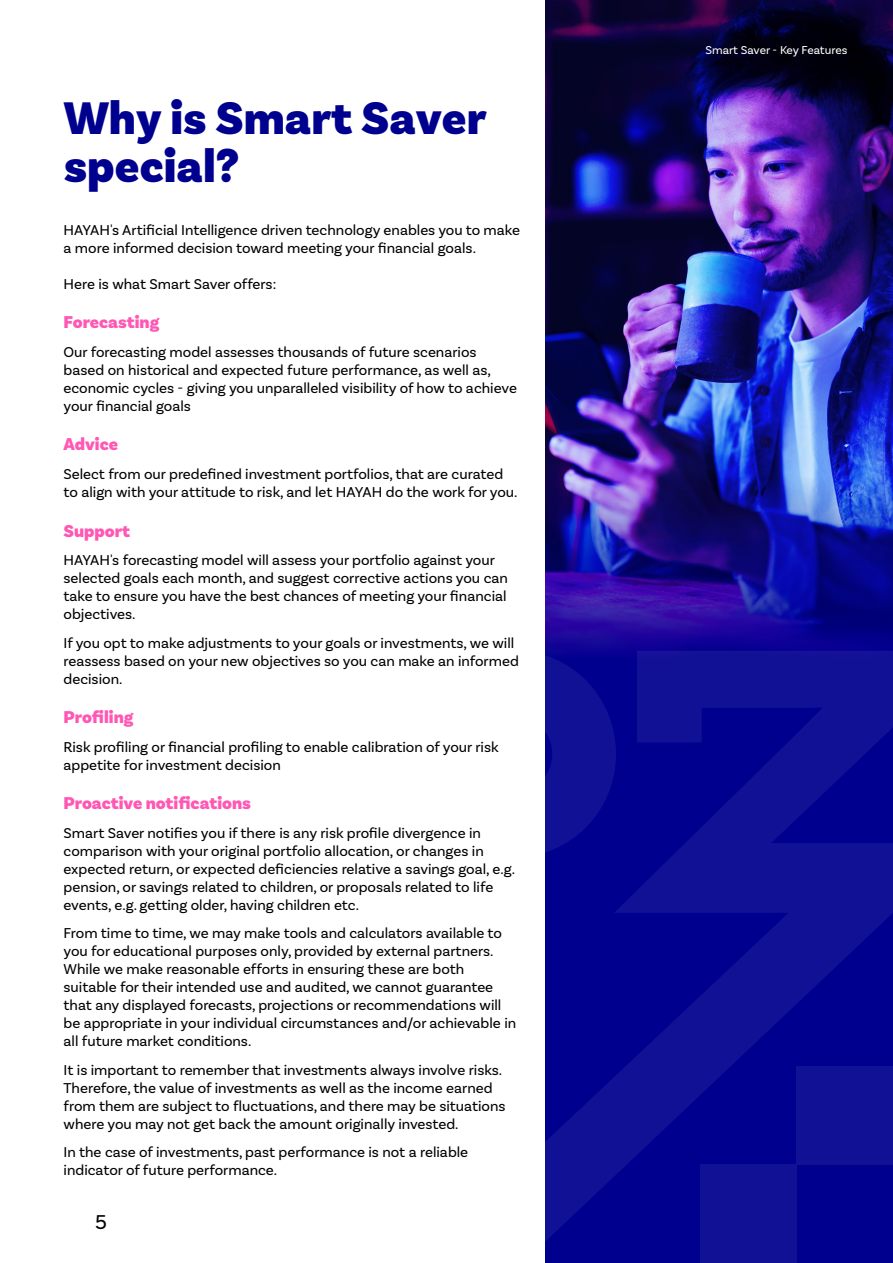
<style>
.page{position:relative;width:893px;height:1263px;background:#fff}
.page>*{position:absolute;margin:0;border:0;box-sizing:border-box;transform-origin:0 0}
.t1{font:900 48px/48px "Basic Sans";color:#00008f}
.t2{font:21px "Basic Sans";color:#000}
.t3{font:900 18px "Basic Sans";color:#ff57b4}
.t4{font:15px/18px "Basic Sans";color:#000}
.t5{font:12px "Basic Sans";color:#fff}
</style>
<div class="page">
<img style="left:545px;top:0;width:348px;height:429px">
<img style="left:545px;top:429px;width:348px;height:222px">
<svg style="left:545px;top:651px;width:348px;height:612px;fill:#00008f"></svg>
<div style="left:701px;top:1164px;width:96px;height:99px;background:#111196"></div>
<svg style="left:545px;top:651px;width:71px;height:206px"></svg>
<h1 class="t1" style="left:64px;top:95px;width:424px">Why is Smart Saver special?</h1>
<p class="t4" style="left:64px;top:221px;width:458px">HAYAH's Artificial Intelligence driven technology enables you to make a more informed decision toward meeting your financial goals.</p>
<p class="t4" style="left:64px;top:275px;width:214px">Here is what Smart Saver offers:</p>
<p class="t3" style="left:64px;top:311px;width:97px">Forecasting</p>
<p class="t4" style="left:64px;top:343px;width:455px">Our forecasting model assesses thousands of future scenarios based on historical and expected future performance, as well as, economic cycles - giving you unparalleled visibility of how to achieve your financial goals</p>
<p class="t3" style="left:64px;top:433px;width:56px">Advice</p>
<p class="t4" style="left:64px;top:465px;width:455px">Select from our predefined investment portfolios, that are curated to align with your attitude to risk, and let HAYAH do the work for you.</p>
<p class="t3" style="left:64px;top:520px;width:68px">Support</p>
<p class="t4" style="left:64px;top:551px;width:446px">HAYAH's forecasting model will assess your portfolio against your selected goals each month, and suggest corrective actions you can take to ensure you have the best chances of meeting your financial objectives.</p>
<p class="t4" style="left:64px;top:633px;width:457px">If you opt to make adjustments to your goals or investments, we will reassess based on your new objectives so you can make an informed decision.</p>
<p class="t3" style="left:64px;top:706px;width:71px">Profiling</p>
<p class="t4" style="left:64px;top:737px;width:437px">Risk profiling or financial profiling to enable calibration of your risk appetite for investment decision</p>
<p class="t3" style="left:64px;top:792px;width:189px">Proactive notifications</p>
<p class="t4" style="left:64px;top:824px;width:453px">Smart Saver notifies you if there is any risk profile divergence in comparison with your original portfolio allocation, or changes in expected return, or expected deficiencies relative a savings goal, e.g. pension, or savings related to children, or proposals related to life events, e.g. getting older, having children etc.</p>
<p class="t4" style="left:64px;top:924px;width:454px">From time to time, we may make tools and calculators available to you for educational purposes only, provided by external partners.<br>While we make reasonable efforts in ensuring these are both suitable for their intended use and audited, we cannot guarantee that any displayed forecasts, projections or recommendations will be appropriate in your individual circumstances and/or achievable in all future market conditions.</p>
<p class="t4" style="left:64px;top:1061px;width:444px">It is important to remember that investments always involve risks.<br>Therefore, the value of investments as well as the income earned from them are subject to fluctuations, and there may be situations where you may not get back the amount originally invested.</p>
<p class="t4" style="left:64px;top:1143px;width:406px">In the case of investments, past performance is not a reliable indicator of future performance.</p>
<h2 class="t2" style="left:95px;top:1209px;width:13px">5</h2>
<p class="t5" style="left:705px;top:43px;width:143px">Smart Saver - Key Features</p>
</div>
